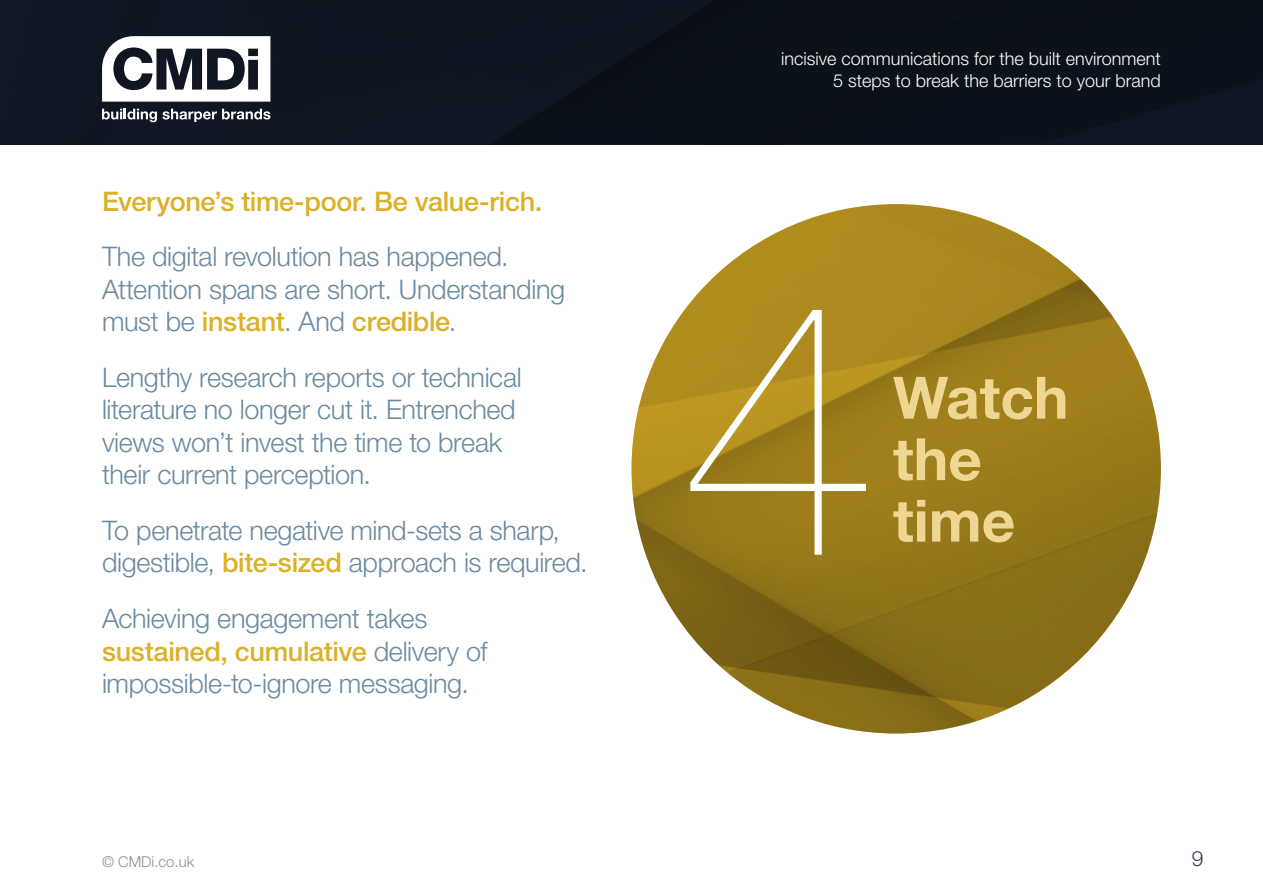
<style>
.page{position:relative;width:1263px;height:893px;background:#fff}
.page>*{position:absolute;margin:0;border:0;box-sizing:border-box;transform-origin:0 0}
.t1{font:200 360px "Helvetica Neue LT Pro";color:#fff}
.t2{font:700 58.5px/61.5px "Helvetica Neue LT Pro";color:#edd793}
.t3{font:300 27px/32.4px "Helvetica Neue LT Pro";letter-spacing:-.015em;color:#6a8aa2}
.t4{font:500 27px "Helvetica Neue LT Pro";letter-spacing:-.015em;color:#dcb027}
.t5{font:300 21px "Helvetica Neue LT Pro";color:#323f55}
.t6{font:300 18px/22.5px "Helvetica Neue LT Pro";color:#fff;text-align:right}
.t7{font:300 15px "Helvetica Neue LT Pro";color:#8d8e9d}
.s1{font-weight:500;color:#dcb027}
</style>
<div class="page">
<img style="left:631px;top:204px;width:530px;height:529px">
<div style="left:0;top:0;width:1263px;height:145px;background:#0c121b"></div>
<svg style="left:102px;top:36px;width:168px;height:66px"></svg>
<svg style="left:102px;top:109px;width:55px;height:13px"></svg>
<svg style="left:163px;top:109px;width:107px;height:13px"></svg>
<p class="t4" style="left:102px;top:185px;width:442px">Everyone’s time-poor. Be value-rich.</p>
<p class="t3" style="left:102px;top:240px;width:465px">The digital revolution has happened.<br>Attention spans are short. Understanding must be <span class="s1">instant</span>. And <span class="s1">credible</span>.</p>
<p class="t3" style="left:102px;top:361px;width:421px">Lengthy research reports or technical literature no longer cut it. Entrenched views won’t invest the time to break their current perception.</p>
<p class="t3" style="left:102px;top:514px;width:487px">To penetrate negative mind-sets a sharp, digestible, <span class="s1">bite-sized</span> approach is required.</p>
<p class="t3" style="left:102px;top:602px;width:387px">Achieving engagement takes <span class="s1">sustained, cumulative</span> delivery of impossible-to-ignore messaging.</p>
<p class="t6" style="left:781px;top:47px;width:381px">incisive communications for the built environment<br>5 steps to break the barriers to your brand</p>
<h1 class="t1" style="left:678px;top:217px;width:202px">4</h1>
<h2 class="t2" style="left:893px;top:366px;width:177px">Watch the time</h2>
<p class="t7" style="left:102px;top:852px;width:94px">© CMDi.co.uk</p>
<p class="t5" style="left:1192px;top:846px;width:13px">9</p>
</div>
